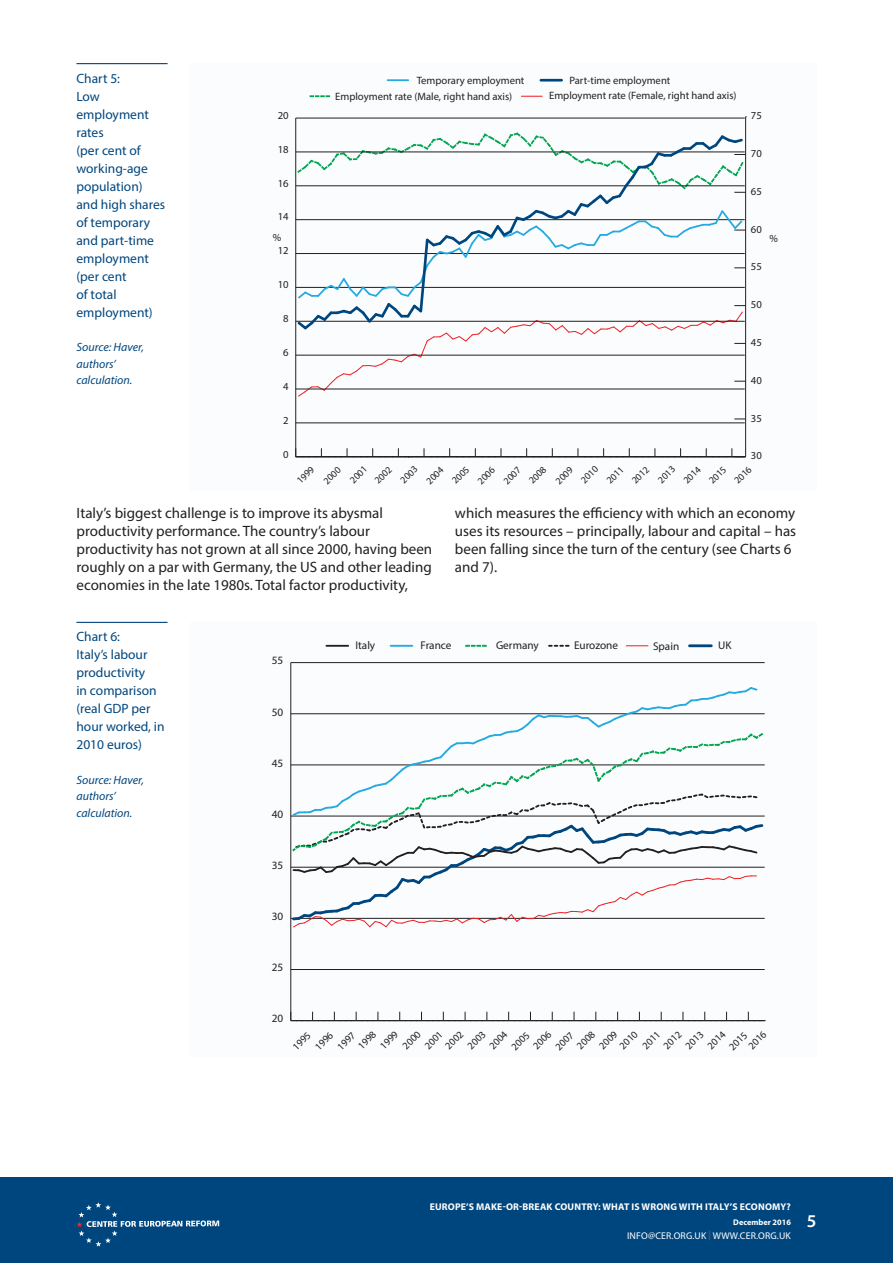
<style>
.page{position:relative;width:893px;height:1263px;background:#fff}
.page>*{position:absolute;margin:0;border:0;box-sizing:border-box;transform-origin:0 0}
.t1{font:600 18px "Myriad Pro";color:#fff}
.Body_Copy{font:15px/18px "Myriad Pro";color:#231f20}
.t2{font:13.5px/18px "Myriad Pro";color:#00467e}
.t3{font:italic 12px/16.5px "Myriad Pro";color:#00467e}
.t4{font:11.25px "Myriad Pro";color:#231f20}
.t5{font:10.65px "Myriad Pro";color:#231f20}
.t6{font:10.35px/16.5px "Myriad Pro";color:#231f20}
.t7{font:9.75px/19.2px "Myriad Pro";color:#231f20}
.t8{font:700 9.75px "Myriad Pro";letter-spacing:.02em;color:#fff}
.t9{font:9.75px "Myriad Pro";letter-spacing:.02em;color:#fff}
.t10{font:700 8.25px "Myriad Pro";color:#fff}
.s1{color:#ee2e22}
</style>
<div class="page">
<div style="left:0;top:1178px;width:893px;height:85px;background:#00467e"></div>
<svg style="left:77px;top:1202px;width:142px;height:45px"></svg>
<hr style="left:76px;top:63px;width:92px;height:1px;background:#00467e">
<div style="left:190px;top:64px;width:626px;height:427px;background:#fafcfd"></div>
<hr style="left:541px;top:79px;width:21px;height:3px;background:#00467e">
<svg style="left:310px;top:95px;width:21px;height:2px"></svg>
<svg style="left:521px;top:96px;width:21px;height:1px"></svg>
<hr style="left:745px;top:117px;width:1px;height:340px;background:#231f20">
<svg style="left:734px;top:418px;width:12px;height:1px"></svg>
<svg style="left:320px;top:448px;width:2px;height:8px"></svg>
<svg style="left:346px;top:448px;width:2px;height:8px"></svg>
<svg style="left:397px;top:448px;width:2px;height:8px"></svg>
<svg style="left:423px;top:448px;width:2px;height:8px"></svg>
<svg style="left:474px;top:448px;width:2px;height:8px"></svg>
<svg style="left:500px;top:448px;width:2px;height:8px"></svg>
<svg style="left:551px;top:448px;width:2px;height:8px"></svg>
<svg style="left:628px;top:448px;width:2px;height:8px"></svg>
<svg style="left:705px;top:448px;width:2px;height:8px"></svg>
<svg style="left:731px;top:448px;width:15px;height:8px"></svg>
<hr style="left:295px;top:118px;width:1px;height:339px;background:#231f20">
<hr style="left:296px;top:456px;width:449px;height:1px;background:#231f20">
<hr style="left:296px;top:422px;width:449px;height:1px;background:#231f20">
<hr style="left:296px;top:118px;width:449px;height:1px;background:#231f20">
<svg style="left:295px;top:131px;width:451px;height:266px"></svg>
<hr style="left:387px;top:79px;width:21px;height:2px;background:#24aae1">
<hr style="left:76px;top:622px;width:92px;height:1px;background:#00467e">
<div style="left:190px;top:622px;width:626px;height:434px;background:#fafcfd"></div>
<hr style="left:689px;top:644px;width:22px;height:3px;background:#00467e">
<svg style="left:626px;top:645px;width:22px;height:1px"></svg>
<svg style="left:291px;top:1012px;width:475px;height:9px"></svg>
<hr style="left:290px;top:663px;width:1px;height:358px;background:#231f20">
<hr style="left:291px;top:1020px;width:474px;height:1px;background:#231f20">
<hr style="left:291px;top:969px;width:474px;height:1px;background:#231f20">
<hr style="left:291px;top:662px;width:474px;height:1px;background:#231f20">
<svg style="left:290px;top:685px;width:475px;height:243px"></svg>
<hr style="left:390px;top:645px;width:22px;height:2px;background:#24aae1">
<svg style="left:549px;top:645px;width:21px;height:2px"></svg>
<svg style="left:466px;top:645px;width:21px;height:2px"></svg>
<hr style="left:326px;top:645px;width:22px;height:2px;background:#231f20">
<p class="t2" style="left:76px;top:69px;width:90px">Chart 5:<br>Low employment rates<br>(per cent of working-age population) and high shares of temporary and part-time employment (per cent<br>of total employment)</p>
<p class="t3" style="left:76px;top:339px;width:69px">Source: Haver, authors’ calculation.</p>
<p class="t5" style="left:278px;top:109px;width:12px">20</p>
<p class="t5" style="left:278px;top:143px;width:12px">18</p>
<p class="t5" style="left:278px;top:176px;width:12px">16</p>
<p class="t5" style="left:278px;top:210px;width:12px">14</p>
<p class="t5" style="left:273px;top:231px;width:10px">%</p>
<p class="t5" style="left:278px;top:244px;width:12px">12</p>
<p class="t5" style="left:278px;top:278px;width:12px">10</p>
<p class="t5" style="left:283px;top:312px;width:7px">8</p>
<p class="t5" style="left:283px;top:346px;width:7px">6</p>
<p class="t5" style="left:283px;top:380px;width:7px">4</p>
<p class="t5" style="left:283px;top:413px;width:7px">2</p>
<p class="t5" style="left:417px;top:74px;width:109px">Temporary employment</p>
<p class="t5" style="left:569px;top:74px;width:102px">Part-time employment</p>
<p class="t5" style="left:335px;top:90px;width:179px">Employment rate (Male, right hand axis)</p>
<p class="t5" style="left:549px;top:89px;width:189px">Employment rate (Female, right hand axis)</p>
<p class="t5" style="left:751px;top:109px;width:12px">75</p>
<p class="t5" style="left:751px;top:147px;width:12px">70</p>
<p class="t5" style="left:751px;top:185px;width:12px">65</p>
<p class="t5" style="left:751px;top:222px;width:12px">60</p>
<p class="t5" style="left:769px;top:231px;width:10px">%</p>
<p class="t5" style="left:751px;top:260px;width:12px">55</p>
<p class="t5" style="left:751px;top:298px;width:12px">50</p>
<p class="t5" style="left:751px;top:336px;width:12px">45</p>
<p class="t5" style="left:751px;top:374px;width:12px">40</p>
<p class="t5" style="left:751px;top:411px;width:12px">35</p>
<p class="t5" style="left:283px;top:447px;width:7px">0</p>
<p class="t5" style="left:751px;top:449px;width:12px">30</p>
<p class="t7" style="left:305px;top:462px;width:22px;text-indent:-18px;rotate:-45deg">1999<br>2000</p>
<p class="t7" style="left:345px;top:475px;width:22px;rotate:-45deg">2001</p>
<p class="t7" style="left:369px;top:475px;width:22px;rotate:-45deg">2002</p>
<p class="t7" style="left:395px;top:475px;width:22px;rotate:-45deg">2003</p>
<p class="t7" style="left:421px;top:475px;width:22px;rotate:-45deg">2004</p>
<p class="t7" style="left:447px;top:475px;width:22px;rotate:-45deg">2005</p>
<p class="t7" style="left:472px;top:476px;width:22px;rotate:-45deg">2006</p>
<p class="t7" style="left:498px;top:476px;width:22px;rotate:-45deg">2007</p>
<p class="t7" style="left:537px;top:462px;width:22px;text-indent:-19px;rotate:-45deg">2008<br>2009</p>
<p class="t7" style="left:575px;top:475px;width:22px;rotate:-45deg">2010</p>
<p class="t7" style="left:601px;top:475px;width:22px;rotate:-45deg">2011</p>
<p class="t7" style="left:627px;top:475px;width:22px;rotate:-45deg">2012</p>
<p class="t7" style="left:653px;top:475px;width:22px;rotate:-45deg">2013</p>
<p class="t7" style="left:678px;top:475px;width:22px;rotate:-45deg">2014</p>
<p class="t7" style="left:704px;top:475px;width:22px;rotate:-45deg">2015</p>
<p class="t7" style="left:729px;top:475px;width:22px;rotate:-45deg">2016</p>
<p class="Body_Copy" style="left:77px;top:504px;width:357px">Italy’s biggest challenge is to improve its abysmal productivity performance. The country’s labour productivity has not grown at all since 2000, having been roughly on a par with Germany, the US and other leading economies in the late 1980s. Total factor productivity,</p>
<p class="Body_Copy" style="left:455px;top:504px;width:343px">which measures the efficiency with which an economy uses its resources – principally, labour and capital – has been falling since the turn of the century (see Charts 6 and 7).</p>
<p class="t2" style="left:76px;top:628px;width:90px">Chart 6:<br>Italy’s labour productivity<br>in comparison (real GDP per hour worked, in<br>2010 euros)</p>
<p class="t3" style="left:76px;top:771px;width:69px">Source: Haver, authors’ calculation.</p>
<p class="t4" style="left:272px;top:654px;width:13px">55</p>
<p class="t4" style="left:272px;top:705px;width:13px">50</p>
<p class="t4" style="left:355px;top:638px;width:21px">Italy</p>
<p class="t4" style="left:420px;top:638px;width:32px">France</p>
<p class="t4" style="left:496px;top:638px;width:44px">Germany</p>
<p class="t4" style="left:574px;top:638px;width:45px">Eurozone</p>
<p class="t4" style="left:653px;top:639px;width:28px">Spain</p>
<p class="t4" style="left:718px;top:638px;width:15px">UK</p>
<p class="t4" style="left:272px;top:756px;width:13px">45</p>
<p class="t4" style="left:272px;top:807px;width:13px">40</p>
<p class="t4" style="left:272px;top:858px;width:13px">35</p>
<p class="t4" style="left:272px;top:909px;width:13px">30</p>
<p class="t4" style="left:272px;top:960px;width:13px">25</p>
<p class="t4" style="left:272px;top:1012px;width:13px">20</p>
<p class="t6" style="left:288px;top:1042px;width:23px;rotate:-45deg">1995</p>
<p class="t6" style="left:311px;top:1042px;width:23px;rotate:-45deg">1996</p>
<p class="t6" style="left:333px;top:1042px;width:23px;rotate:-45deg">1997</p>
<p class="t6" style="left:354px;top:1041px;width:23px;rotate:-45deg">1998</p>
<p class="t6" style="left:376px;top:1041px;width:23px;rotate:-45deg">1999</p>
<p class="t6" style="left:398px;top:1041px;width:23px;rotate:-45deg">2000</p>
<p class="t6" style="left:420px;top:1041px;width:23px;rotate:-45deg">2001</p>
<p class="t6" style="left:441px;top:1041px;width:23px;rotate:-45deg">2002</p>
<p class="t6" style="left:463px;top:1041px;width:23px;rotate:-45deg">2003</p>
<p class="t6" style="left:485px;top:1041px;width:23px;rotate:-45deg">2004</p>
<p class="t6" style="left:507px;top:1042px;width:23px;rotate:-45deg">2005</p>
<p class="t6" style="left:539px;top:1031px;width:23px;text-indent:-15px;rotate:-45deg">2006<br>2007</p>
<p class="t6" style="left:584px;top:1030px;width:23px;line-height:15.8px;text-indent:-16px;rotate:-45deg">2008<br>2009</p>
<p class="t6" style="left:627px;top:1030px;width:23px;line-height:16px;text-indent:-16px;rotate:-45deg">2010<br>2011</p>
<p class="t6" style="left:659px;top:1041px;width:23px;rotate:-45deg">2012</p>
<p class="t6" style="left:681px;top:1041px;width:23px;rotate:-45deg">2013</p>
<p class="t6" style="left:703px;top:1041px;width:23px;rotate:-45deg">2014</p>
<p class="t6" style="left:725px;top:1042px;width:23px;rotate:-45deg">2015</p>
<p class="t6" style="left:744px;top:1041px;width:23px;rotate:-45deg">2016</p>
<p class="t8" style="left:430px;top:1200px;width:363px">EUROPE’S MAKE-OR-BREAK COUNTRY: WHAT IS WRONG WITH ITALY’S ECONOMY?</p>
<p class="t10" style="left:733px;top:1217px;width:59px">December 2016</p>
<p class="t9" style="left:627px;top:1229px;width:165px">INFO@CER.ORG.UK <span class="s1">|</span> WWW.CER.ORG.UK</p>
<p class="t1" style="left:807px;top:1210px;width:11px">5</p>
</div>
